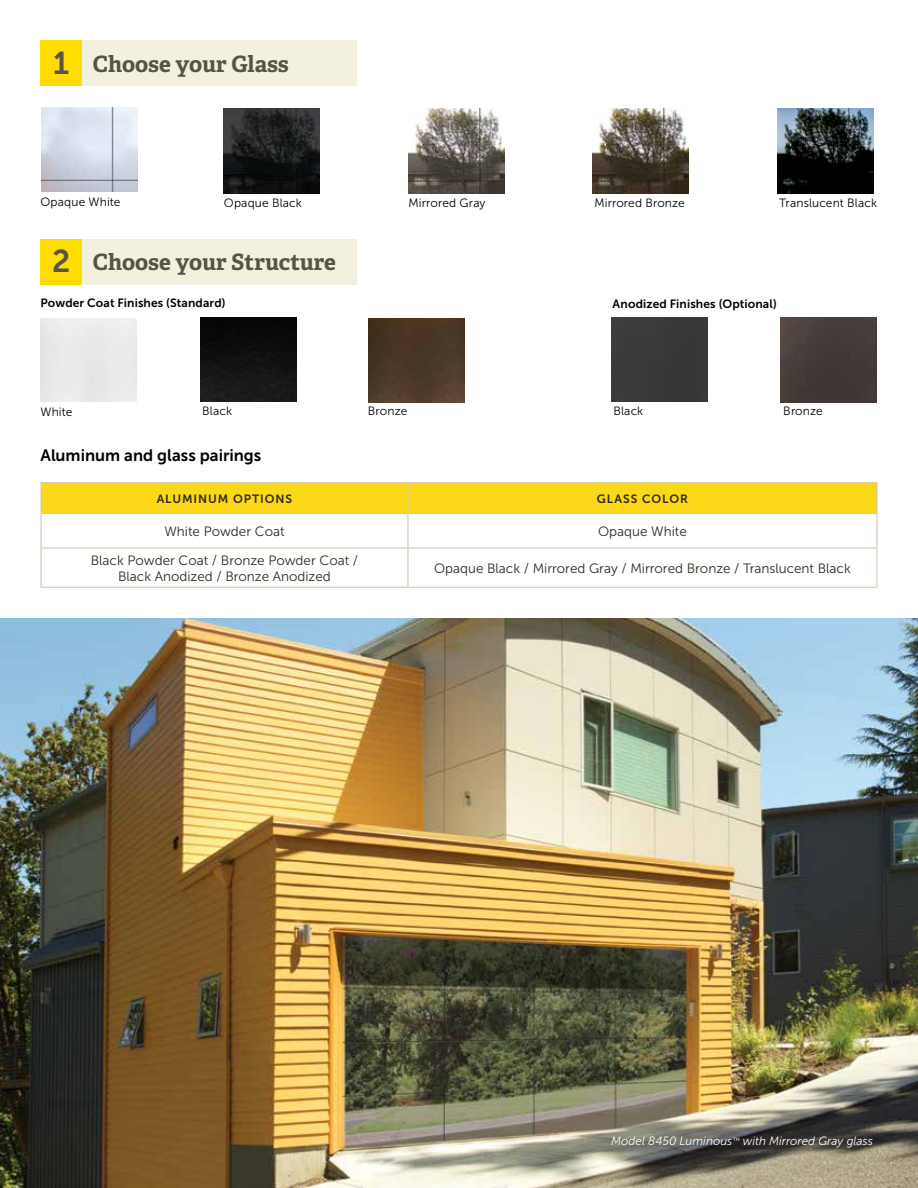
<style>
.page{position:relative;width:918px;height:1188px;background:#fff}
.page>*{position:absolute;margin:0;border:0;box-sizing:border-box;transform-origin:0 0}
.t1{font:31.5px "Museo Sans 700";color:#565347}
.t2{font:700 22.5px "Adelle PE";color:#565347}
.t3{font:16.5px "Museo Sans 700";color:#000}
.t4{font:13.5px/16.2px "Museo Sans 300";color:#2f2b23;text-align:center}
.t5{font:12px "Museo Sans 300";letter-spacing:.01em;color:#000}
.t6{font:12px "Museo Sans 700";letter-spacing:.01em;color:#000}
.t7{font:italic 12px "Museo Sans 300";color:#fff}
.t8{font:12px "Museo Sans 700";letter-spacing:.075em;color:#2f2b23}
.s1{font-family:"Museo Sans 700";font-weight:400;font-size:31.5px}
</style>
<div class="page">
<div style="left:40px;top:40px;width:317px;height:46px;background:#f4f0df"></div>
<div style="left:40px;top:239px;width:317px;height:45px;background:#f4f0df"></div>
<div style="left:40px;top:239px;width:42px;height:45px;background:#fd0"></div>
<div style="left:40px;top:40px;width:42px;height:46px;background:#fd0"></div>
<img style="left:0;top:619px;width:918px;height:569px">
<img style="left:780px;top:318px;width:96px;height:84px">
<div style="left:611px;top:318px;width:96px;height:84px;background:#3a3939"></div>
<img style="left:369px;top:318px;width:95px;height:84px">
<img style="left:201px;top:317px;width:96px;height:85px">
<img style="left:778px;top:109px;width:95px;height:84px">
<img style="left:409px;top:109px;width:95px;height:84px">
<img style="left:41px;top:108px;width:96px;height:84px">
<img style="left:224px;top:109px;width:96px;height:84px">
<img style="left:593px;top:109px;width:95px;height:84px">
<div style="left:42px;top:483px;width:834px;height:30px;background:#fcd818"></div>
<hr style="left:40px;top:482px;width:368px;height:1px;background:#cdcab0">
<hr style="left:40px;top:483px;width:2px;height:30px;background:#cdcab0">
<hr style="left:408px;top:482px;width:470px;height:1px;background:#cdcab0">
<hr style="left:876px;top:483px;width:2px;height:30px;background:#cdcab0">
<hr style="left:408px;top:513px;width:470px;height:1px;background:#cdcab0">
<hr style="left:40px;top:514px;width:2px;height:33px;background:#cdcab0">
<hr style="left:876px;top:514px;width:2px;height:33px;background:#cdcab0">
<hr style="left:40px;top:549px;width:2px;height:38px;background:#cdcab0">
<hr style="left:877px;top:549px;width:1px;height:38px;background:#cdcab0">
<hr style="left:409px;top:587px;width:468px;height:1px;background:#cdcab0">
<hr style="left:407px;top:483px;width:2px;height:30px;background:#cdcab0">
<hr style="left:407px;top:514px;width:2px;height:33px;background:#cdcab0">
<hr style="left:40px;top:547px;width:368px;height:2px;background:#cdcab0">
<hr style="left:407px;top:549px;width:2px;height:38px;background:#cdcab0">
<hr style="left:40px;top:587px;width:369px;height:1px;background:#cdcab0">
<hr style="left:40px;top:513px;width:368px;height:1px;background:#cdcab0">
<hr style="left:408px;top:547px;width:470px;height:2px;background:#cdcab0">
<h1 class="t1" style="left:53px;top:45px;width:18px">1</h1>
<h2 class="t2" style="left:93px;top:47px;width:197px">Choose your Glass</h2>
<p class="t5" style="left:40px;top:196px;width:81px">Opaque White</p>
<p class="t5" style="left:224px;top:197px;width:80px">Opaque Black</p>
<p class="t5" style="left:409px;top:197px;width:79px">Mirrored Gray</p>
<p class="t5" style="left:594px;top:197px;width:92px">Mirrored Bronze</p>
<p class="t5" style="left:779px;top:197px;width:99px">Translucent Black</p>
<h2 class="t2" style="left:52px;top:246px;width:285px"><span class="s1">2</span> Choose your Structure</h2>
<p class="t6" style="left:40px;top:297px;width:187px">Powder Coat Finishes (Standard)</p>
<p class="t6" style="left:613px;top:297px;width:166px">Anodized Finishes (Optional)</p>
<p class="t5" style="left:40px;top:406px;width:33px">White</p>
<p class="t5" style="left:202px;top:404px;width:31px">Black</p>
<p class="t5" style="left:368px;top:405px;width:41px">Bronze</p>
<p class="t5" style="left:613px;top:404px;width:31px">Black</p>
<p class="t5" style="left:783px;top:405px;width:41px">Bronze</p>
<p class="t3" style="left:40px;top:446px;width:222px">Aluminum and glass pairings</p>
<p class="t8" style="left:157px;top:492px;width:137px">ALUMINUM OPTIONS</p>
<p class="t8" style="left:597px;top:492px;width:93px">GLASS COLOR</p>
<p class="t4" style="left:164px;top:523px;width:122px">White Powder Coat</p>
<p class="t4" style="left:598px;top:523px;width:90px">Opaque White</p>
<p class="t4" style="left:91px;top:552px;width:269px">Black Powder Coat / Bronze Powder Coat /<br>Black Anodized / Bronze Anodized</p>
<p class="t4" style="left:434px;top:560px;width:418px">Opaque Black / Mirrored Gray / Mirrored Bronze / Translucent Black</p>
<p class="t7" style="left:611px;top:1135px;width:263px">Model 8450 Luminous<sup>™</sup> with Mirrored Gray glass</p>
</div>
